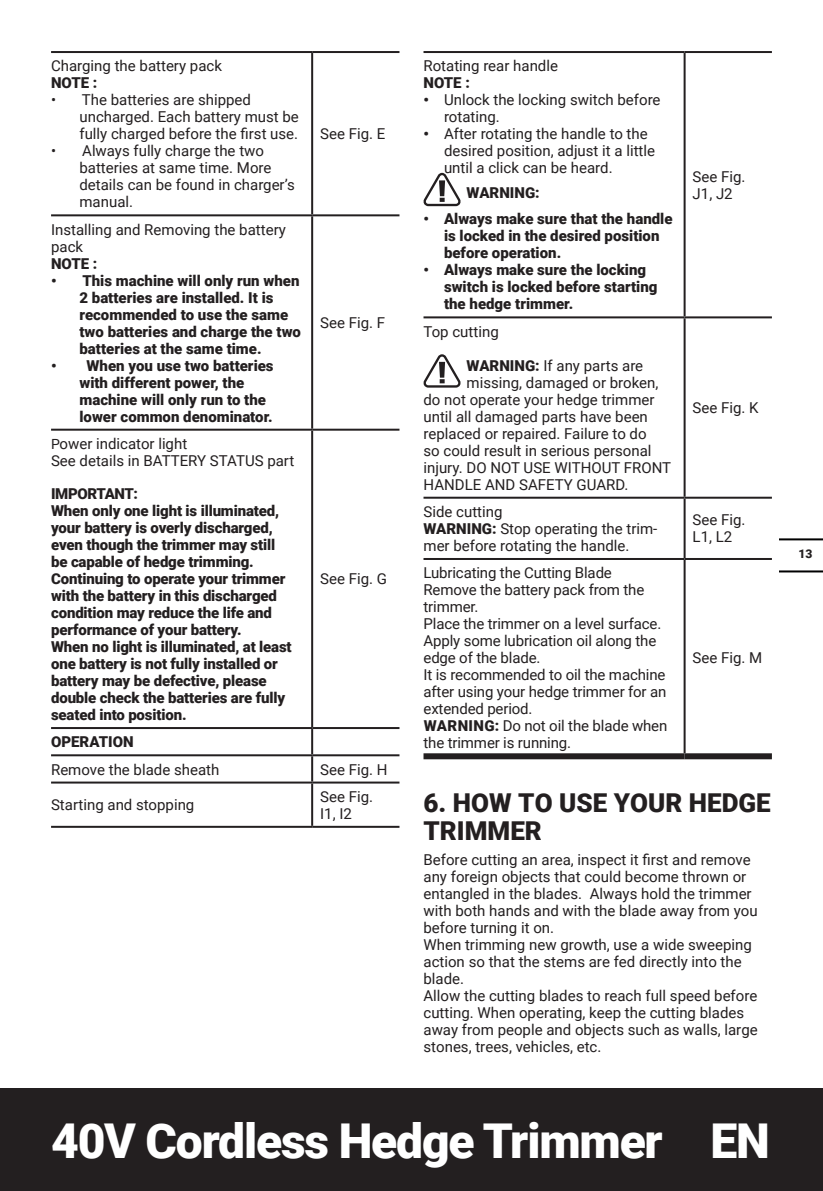
<style>
.page{position:relative;width:823px;height:1191px;background:#fff}
.page>*{position:absolute;margin:0;border:0;box-sizing:border-box;transform-origin:0 0}
.t1{font:900 48px "Roboto";letter-spacing:-.025em;color:#fff}
.t2{font:900 26px/28px "Roboto";color:#231f20}
.t3{font:15px/17px "Roboto";color:#231f20}
.t4{font:900 15px/17px "Roboto";letter-spacing:-.01em;color:#231f20}
.t5{font:900 12px "Roboto";color:#231f20}
.s1{font-size:14px}
.s2{font-weight:900}
</style>
<div class="page">
<div style="left:0;top:1089px;width:822px;height:102px;background:#231f20"></div>
<hr style="left:779px;top:570px;width:43px;height:2px;background:#000">
<hr style="left:779px;top:538px;width:43px;height:2px;background:#000">
<hr style="left:51px;top:51px;width:261px;height:2px;background:#231f20">
<hr style="left:312px;top:51px;width:87px;height:2px;background:#231f20">
<hr style="left:311px;top:53px;width:2px;height:161px;background:#231f20">
<hr style="left:51px;top:214px;width:261px;height:2px;background:#231f20">
<hr style="left:312px;top:214px;width:87px;height:2px;background:#231f20">
<hr style="left:311px;top:216px;width:2px;height:213px;background:#231f20">
<hr style="left:51px;top:429px;width:261px;height:2px;background:#231f20">
<hr style="left:312px;top:429px;width:87px;height:2px;background:#231f20">
<hr style="left:311px;top:431px;width:2px;height:296px;background:#231f20">
<hr style="left:51px;top:727px;width:261px;height:2px;background:#231f20">
<hr style="left:312px;top:727px;width:87px;height:2px;background:#231f20">
<hr style="left:311px;top:729px;width:2px;height:25px;background:#231f20">
<hr style="left:51px;top:754px;width:261px;height:2px;background:#231f20">
<hr style="left:312px;top:754px;width:87px;height:2px;background:#231f20">
<hr style="left:311px;top:756px;width:2px;height:25px;background:#231f20">
<hr style="left:51px;top:781px;width:261px;height:2px;background:#231f20">
<hr style="left:312px;top:781px;width:87px;height:2px;background:#231f20">
<hr style="left:311px;top:783px;width:2px;height:43px;background:#231f20">
<hr style="left:51px;top:826px;width:261px;height:2px;background:#231f20">
<hr style="left:312px;top:826px;width:87px;height:2px;background:#231f20">
<hr style="left:423px;top:51px;width:261px;height:2px;background:#231f20">
<hr style="left:684px;top:51px;width:87px;height:2px;background:#231f20">
<hr style="left:683px;top:53px;width:2px;height:263px;background:#231f20">
<hr style="left:423px;top:316px;width:261px;height:2px;background:#231f20">
<hr style="left:684px;top:316px;width:87px;height:2px;background:#231f20">
<hr style="left:683px;top:318px;width:2px;height:179px;background:#231f20">
<hr style="left:423px;top:497px;width:261px;height:2px;background:#231f20">
<hr style="left:684px;top:497px;width:87px;height:2px;background:#231f20">
<hr style="left:683px;top:499px;width:2px;height:59px;background:#231f20">
<hr style="left:423px;top:558px;width:261px;height:2px;background:#231f20">
<hr style="left:684px;top:558px;width:87px;height:2px;background:#231f20">
<hr style="left:683px;top:560px;width:2px;height:193px;background:#231f20">
<div style="left:423px;top:753px;width:261px;height:6px;background:#231f20"></div>
<div style="left:684px;top:753px;width:87px;height:6px;background:#231f20"></div>
<svg style="left:423px;top:173px;width:37px;height:33px"></svg>
<svg style="left:423px;top:354px;width:37px;height:33px"></svg>
<p class="t3" style="left:51px;top:58px;width:172px">Charging the battery pack</p>
<p class="t4" style="left:51px;top:76px;width:48px">NOTE :</p>
<p class="t3" style="left:79px;top:92px;width:221px;text-indent:-28px">• The batteries are shipped uncharged. Each battery must be fully charged before the first use.</p>
<p class="t3" style="left:79px;top:143px;width:217px;text-indent:-28px">• Always fully charge the two batteries at same time. More details can be found in charger’s manual.</p>
<p class="t3" style="left:51px;top:222px;width:236px">Installing and Removing the battery pack</p>
<p class="t4" style="left:51px;top:256px;width:48px">NOTE :</p>
<p class="t4" style="left:79px;top:271px;width:223px;text-indent:-28px">• This machine will only run when<br>2 batteries are installed. It is recommended to use the same two batteries and charge the two batteries at the same time.</p>
<p class="t4" style="left:79px;top:356px;width:195px;text-indent:-28px">• When you use two batteries with different power, the machine will only run to the lower common denominator.</p>
<p class="t3" style="left:51px;top:436px;width:244px"><span class="s1">P</span>ower indicator light<br>See details in BATTERY STATUS part</p>
<p class="t4" style="left:51px;top:486px;width:242px">IMPORTANT:<br>When only one light is illuminated, your battery is overly discharged, even though the trimmer may still be capable of hedge trimming.<br>Continuing to operate your trimmer with the battery in this discharged condition may reduce the life and performance of your battery.<br>When no light is illuminated, at least one battery is not fully installed or battery may be defective, please double check the batteries are fully seated into position.</p>
<p class="t3" style="left:320px;top:126px;width:67px">See Fig. E</p>
<p class="t3" style="left:320px;top:315px;width:66px">See Fig. F</p>
<p class="t3" style="left:320px;top:571px;width:68px">See Fig. G</p>
<p class="t4" style="left:51px;top:734px;width:84px">OPERATION</p>
<p class="t3" style="left:51px;top:761px;width:170px">Remove the blade sheath</p>
<p class="t3" style="left:320px;top:761px;width:69px">See Fig. H</p>
<p class="t3" style="left:51px;top:797px;width:145px">Starting and stopping</p>
<p class="t3" style="left:320px;top:789px;width:54px">See Fig.<br>I1, I2</p>
<p class="t3" style="left:423px;top:58px;width:136px">Rotating rear handle</p>
<p class="t4" style="left:423px;top:76px;width:48px">NOTE :</p>
<p class="t3" style="left:444px;top:92px;width:218px;text-indent:-20px"><span class="s2">•</span> Unlock the locking switch before rotating.</p>
<p class="t3" style="left:444px;top:126px;width:212px;text-indent:-20px"><span class="s2">•</span> After rotating the handle to the desired position, adjust it a little until a click can be heard.</p>
<p class="t4" style="left:466px;top:186px;width:75px">WARNING:</p>
<p class="t4" style="left:444px;top:210px;width:230px;text-indent:-20px">• Always make sure that the handle is locked in the desired position before operation.</p>
<p class="t4" style="left:444px;top:261px;width:215px;text-indent:-20px">• Always make sure the locking switch is locked before starting the hedge trimmer.</p>
<p class="t3" style="left:423px;top:324px;width:77px">Top cutting</p>
<p class="t3" style="left:466px;top:358px;width:178px"><span class="s2">WARNING:</span> If any parts are</p>
<p class="t3" style="left:466px;top:375px;width:193px">missing, damaged or broken,</p>
<p class="t3" style="left:423px;top:392px;width:232px">do not operate your hedge trimmer</p>
<p class="t3" style="left:423px;top:409px;width:226px">until all damaged parts have been</p>
<p class="t3" style="left:423px;top:426px;width:224px">replaced or repaired. Failure to do</p>
<p class="t3" style="left:423px;top:443px;width:229px">so could result in serious personal</p>
<p class="t3" style="left:423px;top:458px;width:249px">injury. DO NOT USE WITHOUT FRONT</p>
<p class="t3" style="left:423px;top:477px;width:206px">HANDLE AND SAFETY GUARD.</p>
<p class="t3" style="left:692px;top:169px;width:54px">See Fig.<br>J1, J2</p>
<p class="t3" style="left:692px;top:400px;width:67px">See Fig. K</p>
<p class="t3" style="left:423px;top:504px;width:235px">Side cutting<br><span class="s2">WARNING:</span> Stop operating the trim&shy;mer before rotating the handle.</p>
<p class="t3" style="left:692px;top:512px;width:54px">See Fig.<br>L1, L2</p>
<p class="t3" style="left:423px;top:565px;width:245px">Lubricating the Cutting Blade<br>Remove the battery pack from the trimmer.<br>Place the trimmer on a level surface.<br>Apply some lubrication oil along the edge of the blade.<br>It is recommended to oil the machine after using your hedge trimmer for an extended period.<br><span class="s2">WARNING:</span> Do not oil the blade when the trimmer is running.</p>
<p class="t3" style="left:692px;top:650px;width:71px">See Fig. M</p>
<h2 class="t2" style="left:423px;top:791px;width:348px">6. HOW TO USE YOUR HEDGE<br>TRIMMER</h2>
<p class="t3" style="left:423px;top:851px;width:335px">Before cutting an area, inspect it first and remove any foreign objects that could become thrown or entangled in the blades. Always hold the trimmer with both hands and with the blade away from you before turning it on.<br>When trimming new growth, use a wide sweeping action so that the stems are fed directly into the blade.<br>Allow the cutting blades to reach full speed before cutting. When operating, keep the cutting blades away from people and objects such as walls, large stones, trees, vehicles, etc.</p>
<h1 class="t1" style="left:51px;top:1120px;width:720px">40V Cordless Hedge Trimmer EN</h1>
<p class="t5" style="left:798px;top:548px;width:15px">13</p>
</div>
